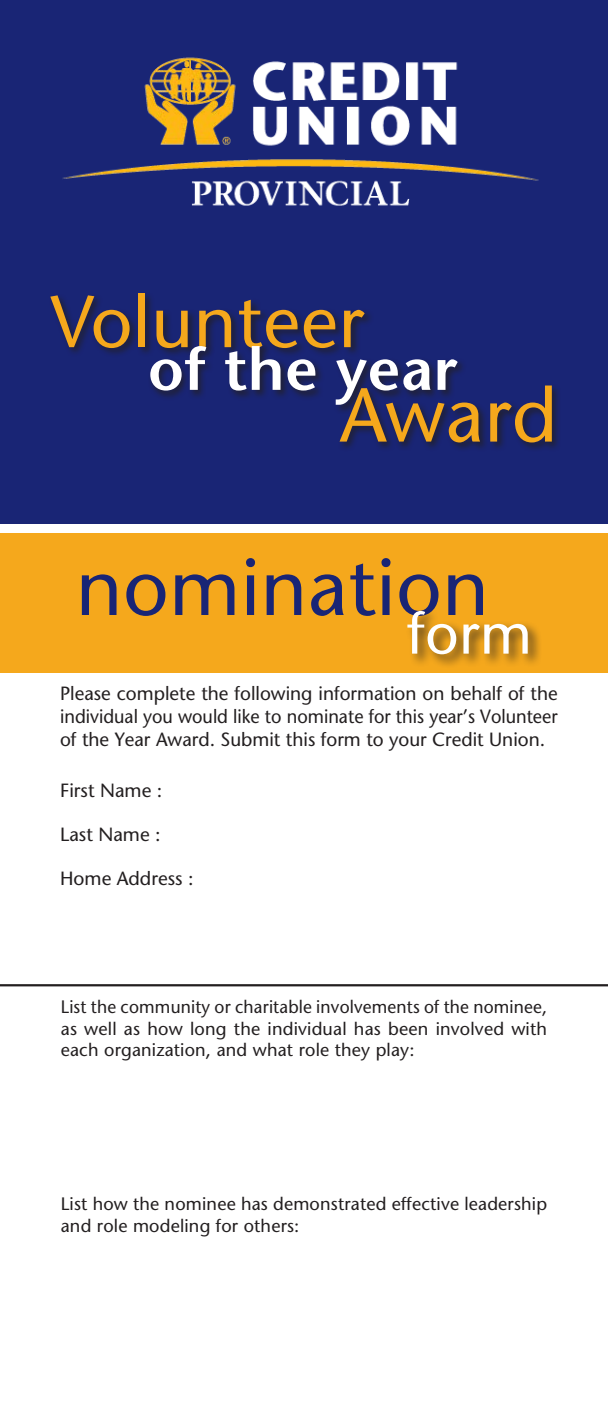
<style>
.page{position:relative;width:608px;height:1418px;background:#fff}
.page>*{position:absolute;margin:0;border:0;box-sizing:border-box;transform-origin:0 0}
.t1{font:79.2px "Stone Sans";letter-spacing:.01em;color:#192575}
.t2{font:76.27px "Stone Sans";letter-spacing:.01em;color:#f5a81c}
.t3{font:72.9px "Stone Sans";letter-spacing:.01em;color:#f5a81c}
.t4{font:600 59.62px "Stone Sans";letter-spacing:.01em;color:#fff}
.t5{font:58.05px "Stone Sans";color:#fff}
.t6{font:19.12px/22.9px "Stone Sans";color:#231f20;text-align:justify}
.t7{font:18px/21.6px "Stone Sans";letter-spacing:.01em;color:#231f20;text-align:justify}
</style>
<div class="page">
<div style="left:0;top:0;width:608px;height:524px;background:#192575"></div>
<div style="left:0;top:532px;width:608px;height:141px;background:#f5a81c"></div>
<div style="left:48px;top:292px;width:326px;height:65px;background:#231f20;opacity:.75"></div>
<div style="left:148px;top:344px;width:319px;height:70px;background:#231f20;opacity:.75"></div>
<div style="left:404px;top:608px;width:138px;height:61px;background:#231f20;opacity:.75"></div>
<div style="left:338px;top:384px;width:222px;height:68px;background:#231f20;opacity:.75"></div>
<hr style="left:0;top:984px;width:608px;height:2px;background:#231f20">
<img style="left:62px;top:57px;width:477px;height:149px">
<h3 class="t3" style="left:51px;top:277px;width:315px">Volunteer</h3>
<h3 class="t4" style="left:148px;top:332px;width:311px">of the year</h3>
<h2 class="t2" style="left:340px;top:368px;width:219px">Award</h2>
<h1 class="t1" style="left:76px;top:539px;width:414px">nomination</h1>
<h3 class="t5" style="left:407px;top:598px;width:126px">form</h3>
<p class="t6" style="left:60px;top:681px;width:499px">Please complete the following information on behalf of the individual you would like to nominate for this year’s Volunteer of the Year Award. Submit this form to your Credit Union.</p>
<p class="t6" style="left:60px;top:779px;width:104px">First Name :</p>
<p class="t6" style="left:60px;top:823px;width:102px">Last Name :</p>
<p class="t6" style="left:60px;top:866px;width:135px">Home Address :</p>
<p class="t7" style="left:61px;top:996px;width:488px">List the community or charitable involvements of the nominee, as well as how long the individual has been involved with each organization, and what role they play:</p>
<p class="t7" style="left:61px;top:1192px;width:488px">List how the nominee has demonstrated effective leadership and role modeling for others:</p>
</div>
